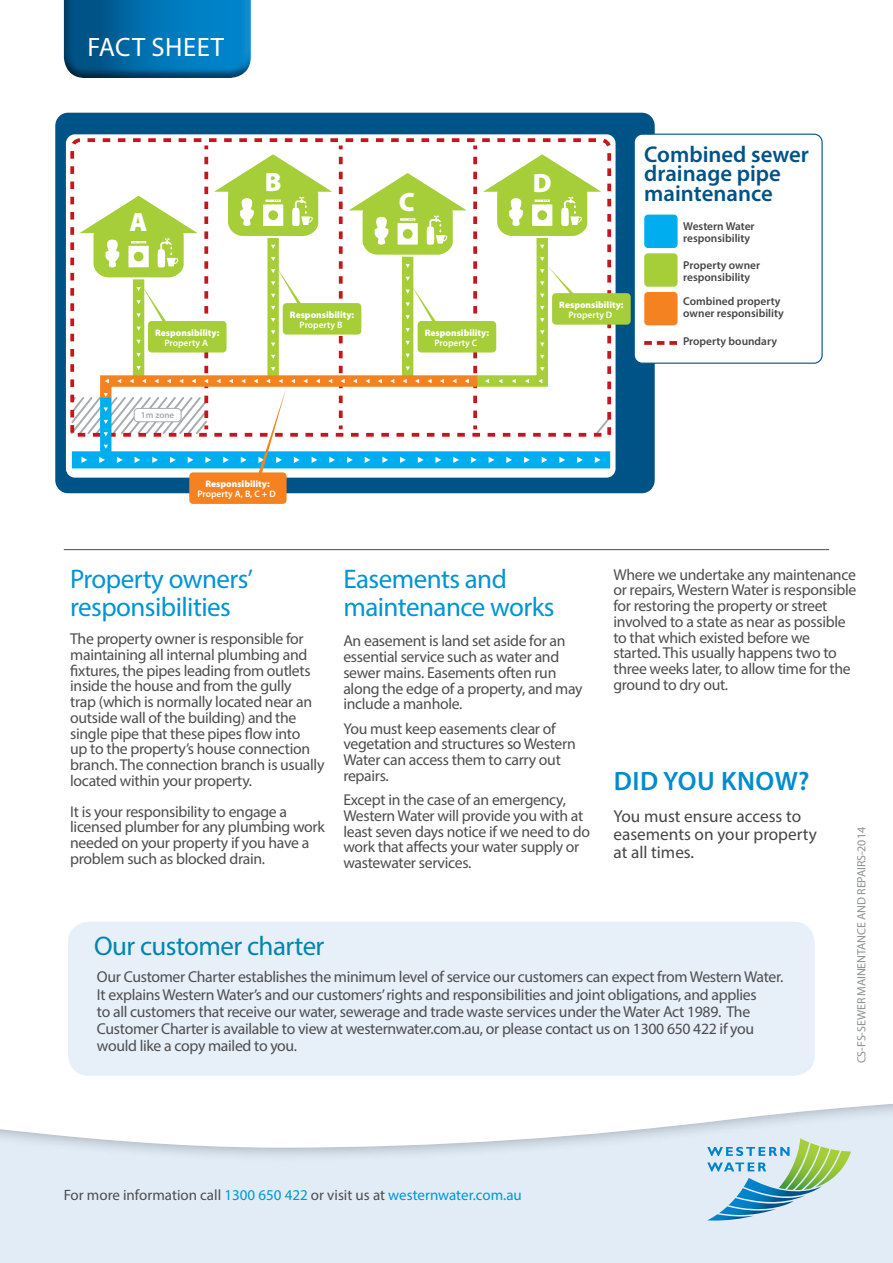
<style>
.page{position:relative;width:893px;height:1263px;background:#fff}
.page>*{position:absolute;margin:0;border:0;box-sizing:border-box;transform-origin:0 0}
.t1{font:27px/27.8px "Myriad Pro";letter-spacing:-.02em;color:#0095d1}
.t2{font:27px "Myriad Pro";letter-spacing:-.02em;color:#0085af}
.t3{font:600 26.7px "Myriad Pro";letter-spacing:.02em;color:#008ccc}
.t4{font:26.7px "Myriad Pro";letter-spacing:.02em;color:#fff}
.t5{font:900 26.55px "Myriad Pro";color:#fff}
.t6{font:600 22.8px/19.5px "Myriad Pro";color:#005387}
.t7{font:17.25px/18px "Myriad Pro";color:#464547}
.t8{font:15.75px/15.8px "Myriad Pro";letter-spacing:-.02em;color:#4d4d4f}
.t9{font:15px "Myriad Pro";color:#4d4d4f}
.t10{font:12px "Myriad Pro";letter-spacing:-.01em;color:#8e9093}
.t11{font:600 11.4px/12.1px "Myriad Pro";color:#464547}
.t12{font:900 9.45px "Myriad Pro";color:#fff}
.t13{font:600 9.45px "Myriad Pro";color:#fff}
.t14{font:600 9.15px "Myriad Pro";color:#a7a9ac}
.s1{color:#0097d2}
</style>
<div class="page">
<hr style="left:64px;top:549px;width:765px;height:1px;background:#4d4d4f">
<div style="left:62px;top:0;width:191px;height:79px;background:#4d4d4f;opacity:.75"></div>
<div style="left:0;top:1100px;width:893px;height:163px;background:#000;opacity:.35"></div>
<svg style="left:707px;top:1138px;width:144px;height:82px;background:#add1d0"></svg>
<div style="left:68px;top:922px;width:747px;height:154px;background:#e1ecf7;border-radius:21px"></div>
<div style="left:55px;top:113px;width:600px;height:380px;background:#005387;border-radius:13px"></div>
<div style="left:634px;top:134px;width:188px;height:229px;background:#fff;border-radius:8px"></div>
<div style="left:634px;top:134px;width:189px;height:230px;border:1px solid #005387;border-radius:8px"></div>
<svg style="left:68px;top:136px;width:545px;height:303px;background:#f4d4d5"></svg>
<div style="left:644px;top:215px;width:34px;height:33px;background:#00aeef;border-radius:4px"></div>
<div style="left:644px;top:253px;width:34px;height:34px;background:#a6ce39;border-radius:4px"></div>
<div style="left:644px;top:292px;width:34px;height:33px;background:#f58220;border-radius:4px"></div>
<svg style="left:644px;top:341px;width:33px;height:4px"></svg>
<svg style="left:69px;top:146px;width:562px;height:358px;background:#d1dec5"></svg>
<h2 class="t4" style="left:87px;top:31px;width:138px">FACT SHEET</h2>
<h3 class="t5" style="left:130px;top:204px;width:19px">A</h3>
<p class="t12" style="left:155px;top:326px;width:66px">Responsibility:</p>
<p class="t13" style="left:165px;top:337px;width:45px">Property A</p>
<h3 class="t5" style="left:265px;top:164px;width:18px">B</h3>
<h3 class="t5" style="left:399px;top:184px;width:17px">C</h3>
<h3 class="t5" style="left:533px;top:165px;width:20px">D</h3>
<p class="t12" style="left:559px;top:298px;width:66px">Responsibility:</p>
<p class="t12" style="left:290px;top:308px;width:66px">Responsibility:</p>
<p class="t13" style="left:568px;top:309px;width:45px">Property D</p>
<p class="t13" style="left:300px;top:319px;width:44px">Property B</p>
<p class="t12" style="left:425px;top:326px;width:66px">Responsibility:</p>
<p class="t13" style="left:434px;top:337px;width:45px">Property C</p>
<h3 class="t6" style="left:644px;top:144px;width:166px">Combined sewer drainage pipe maintenance</h3>
<p class="t11" style="left:683px;top:220px;width:73px">Western Water responsibility</p>
<p class="t11" style="left:683px;top:258px;width:78px">Property owner responsibility</p>
<p class="t11" style="left:683px;top:295px;width:102px">Combined property owner responsibility</p>
<p class="t11" style="left:683px;top:335px;width:95px">Property boundary</p>
<p class="t14" style="left:141px;top:409px;width:35px">1m zone</p>
<p class="t12" style="left:205px;top:477px;width:66px">Responsibility:</p>
<p class="t13" style="left:197px;top:487px;width:80px">Property A, B, C + D</p>
<p class="t8" style="left:613px;top:566px;width:244px">Where we undertake any maintenance or repairs, Western Water is responsible for restoring the property or street involved to a state as near as possible to that which existed before we started. This usually happens two to three weeks later, to allow time for the ground to dry out.</p>
<h1 class="t1" style="left:343px;top:565px;width:213px">Easements and maintenance works</h1>
<p class="t8" style="left:343px;top:633px;width:241px">An easement is land set aside for an essential service such as water and sewer mains. Easements often run along the edge of a property, and may include a manhole.</p>
<p class="t8" style="left:343px;top:720px;width:234px">You must keep easements clear of vegetation and structures so Western<br>Water can access them to carry out repairs.</p>
<p class="t8" style="left:343px;top:792px;width:248px">Except in the case of an emergency, Western Water will provide you with at least seven days notice if we need to do work that affects your water supply or wastewater services.</p>
<h1 class="t1" style="left:70px;top:565px;width:184px">Property owners’ responsibilities</h1>
<p class="t8" style="left:70px;top:631px;width:256px">The property owner is responsible for maintaining all internal plumbing and fixtures, the pipes leading from outlets inside the house and from the gully<br>trap (which is normally located near an outside wall of the building) and the single pipe that these pipes flow into<br>up to the property’s house connection branch. The connection branch is usually located within your property.</p>
<p class="t8" style="left:70px;top:803px;width:256px">It is your responsibility to engage a licensed plumber for any plumbing work needed on your property if you have a problem such as blocked drain.</p>
<h2 class="t3" style="left:614px;top:764px;width:197px">DID YOU KNOW?</h2>
<p class="t7" style="left:613px;top:807px;width:205px">You must ensure access to easements on your property at all times.</p>
<p class="t10" style="left:854px;top:1063px;width:238px;rotate:-90deg">CS-FS-SEWER MAINENTANCE AND REPAIRS-2014</p>
<h1 class="t2" style="left:94px;top:929px;width:232px">Our customer charter</h1>
<p class="t8" style="left:97px;top:968px;width:688px;line-height:17.2px">Our Customer Charter establishes the minimum level of service our customers can expect from Western Water.<br>It explains Western Water’s and our customers’ rights and responsibilities and joint obligations, and applies<br>to all customers that receive our water, sewerage and trade waste services under the Water Act 1989. The Customer Charter is available to view at westernwater.com.au, or please contact us on 1300 650 422 if you would like a copy mailed to you.</p>
<p class="t9" style="left:64px;top:1185px;width:460px">For more information call <span class="s1">1300 650 422</span> or visit us at <span class="s1">westernwater.com.au</span></p>
</div>
